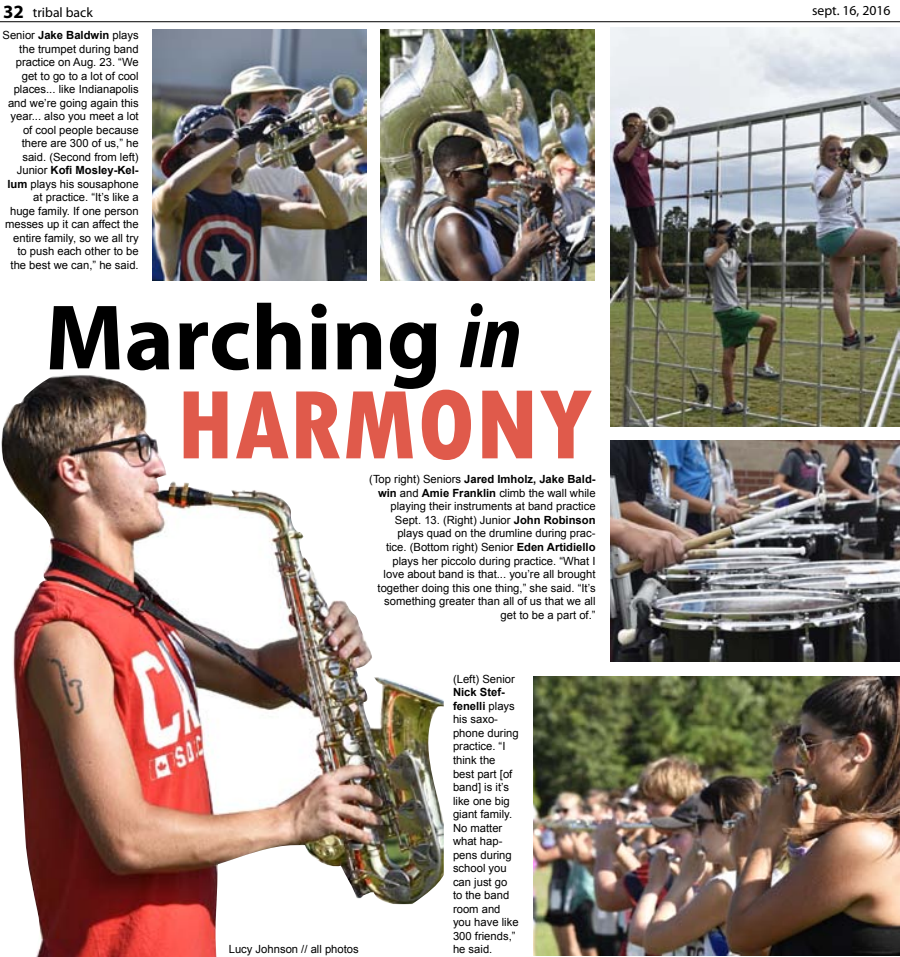
<style>
.page{position:relative;width:900px;height:957px;background:#fff}
.page>*{position:absolute;margin:0;border:0;box-sizing:border-box;transform-origin:0 0}
.t1{font:800 condensed 102.5px "Tw Cen";color:#e05a4b}
.t2{font:700 93.75px "Myriad Pro";color:#000}
.t3{font:13.75px "Myriad Pro";color:#000}
.t4{font:11.25px/13.5px "Arial";color:#000;text-align:right}
.s1{font-weight:700;font-size:18.75px}
.s2{font-weight:700}
.s3{font-style:italic;font-stretch:condensed;font-size:92.5px}
.s4{font-size:103.75px}
</style>
<div class="page">
<hr style="left:0;top:21px;width:900px;height:1px;background:#000">
<img style="left:1px;top:375px;width:443px;height:581px">
<img style="left:534px;top:676px;width:366px;height:279px">
<img style="left:610px;top:27px;width:290px;height:399px">
<img style="left:381px;top:30px;width:213px;height:250px">
<img style="left:610px;top:440px;width:290px;height:221px">
<img style="left:152px;top:30px;width:214px;height:250px">
<p class="t3" style="left:3px;top:4px;width:91px"><span class="s1">32</span> tribal back</p>
<p class="t3" style="left:812px;top:2px;width:80px">sept. 16, 2016</p>
<p class="t4" style="left:2px;top:29px;width:138px">Senior <span class="s2">Jake Baldwin</span> plays the trumpet during band practice on Aug. 23. “We get to go to a lot of cool places... like Indianapolis and we’re going again this year... also you meet a lot of cool people because there are 300 of us,” he said. (Second from left)<br>Junior <span class="s2">Kofi Mosley-Kel&shy;lum</span> plays his sousaphone at practice. “It’s like a<br>huge family. If one person messes up it can affect the entire family, so we all try to push each other to be the best we can,” he said.</p>
<h2 class="t2" style="left:45px;top:276px;width:478px">Marching <span class="s3">in</span></h2>
<h1 class="t1" style="left:176px;top:364px;width:417px">HARMO<span class="s4">NY</span></h1>
<p class="t4" style="left:369px;top:472px;width:228px">(Top right) Seniors <span class="s2">Jared Imholz, Jake Bald&shy;win</span> and <span class="s2">Amie Franklin</span> climb the wall while playing their instruments at band practice Sept. 13. (Right) Junior <span class="s2">John Robinson </span>plays quad on the drumline during prac-<br>tice. (Bottom right) Senior <span class="s2">Eden Artidiello </span>plays her piccolo during practice. “What I love about band is that... you’re all brought together doing this one thing,” she said. “It’s something greater than all of us that we all get to be a part of.”</p>
<p class="t4" style="left:453px;top:672px;width:63px">(Left) Senior</p>
<p class="t4" style="left:453px;top:685px;width:67px;text-align:left"><span class="s2">Nick Stef&shy;fenelli</span> plays his saxo&shy;phone during practice. “I think the best part [of band] is it’s like one big giant family.<br>No matter what hap&shy;pens during school you can just go to the band room and you have like<br>300 friends,”</p>
<p class="t4" style="left:229px;top:942px;width:132px">Lucy Johnson // all photos</p>
<p class="t4" style="left:453px;top:942px;width:41px">he said.</p>
</div>
